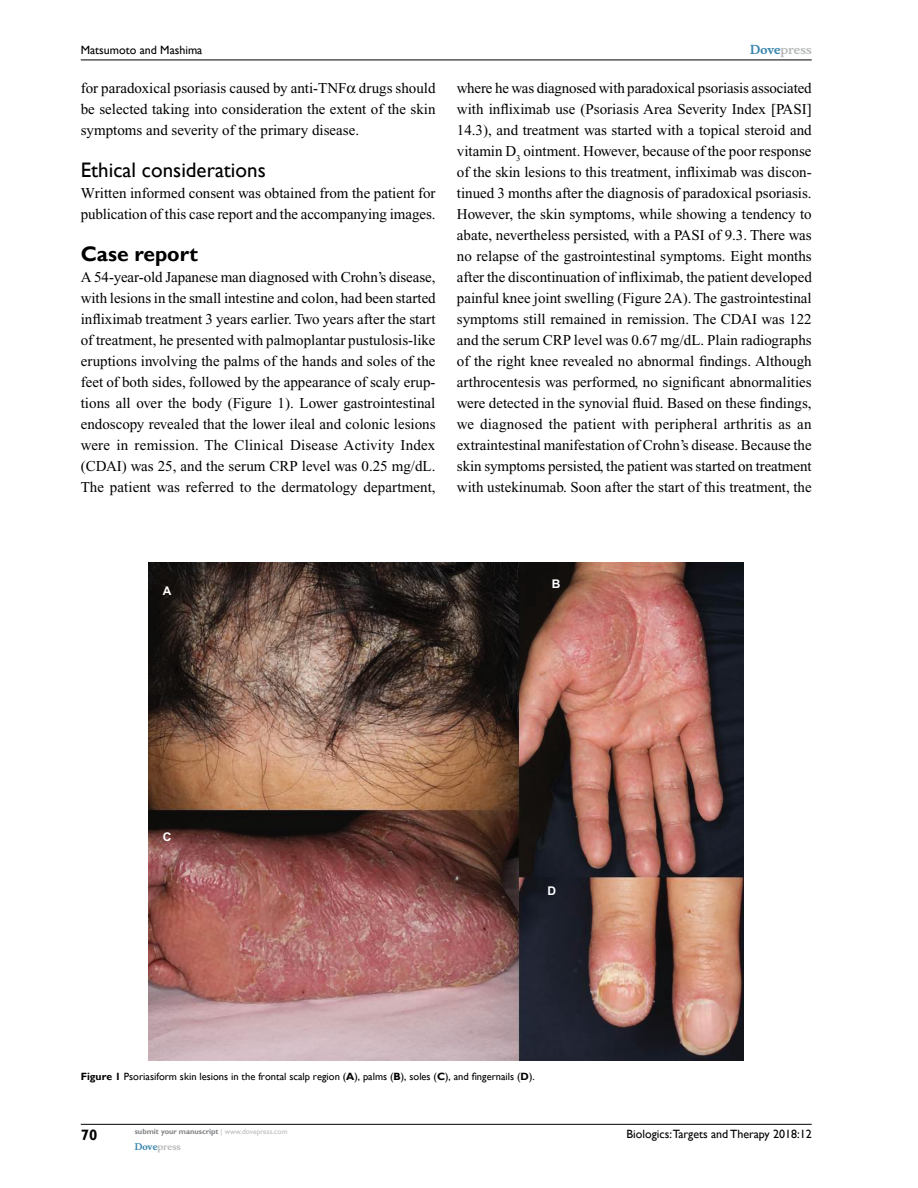
<style>
.page{position:relative;width:918px;height:1188px;background:#fff}
.page>*{position:absolute;margin:0;border:0;box-sizing:border-box;transform-origin:0 0}
.t1{font:21px "Gill Sans";color:#000}
.t2{font:700 21px "Gill Sans";color:#000}
.t3{font:15px/21px "Times New Roman";color:#000;text-align:justify}
.t4{font:700 15px "Gill Sans";color:#000}
.t5{font:12px "Gill Sans";color:#000}
.t6{font:700 12px "Musee";color:#b8babc}
.t7{font:700 12px "Arial";color:#fff}
.t8{font:10.5px "Gill Sans";color:#000}
.t9{font:700 9px "Musee";color:#b8babc}
.t10{font:700 7.5px "Gill Sans";color:#808285}
.s1{color:#3785ad}
.s2{font-weight:700}
.s3{font-weight:400;color:#b8babc}
</style>
<div class="page">
<hr style="left:81px;top:1124px;width:731px;height:1px;background:#000">
<hr style="left:81px;top:60px;width:731px;height:1px;background:#000">
<img style="left:149px;top:562px;width:595px;height:498px">
<p class="t5" style="left:81px;top:43px;width:123px">Matsumoto and Mashima</p>
<p class="t3" style="left:81px;top:77px;width:356px">for paradoxical psoriasis caused by anti-TNF drugs should be selected taking into consideration the extent of the skin symptoms and severity of the primary disease.</p>
<h1 class="t1" style="left:81px;top:157px;width:186px">Ethical considerations</h1>
<p class="t3" style="left:81px;top:182px;width:356px">Written informed consent was obtained from the patient for publication of this case report and the accompanying images.</p>
<h1 class="t2" style="left:81px;top:241px;width:119px">Case report</h1>
<p class="t3" style="left:81px;top:266px;width:357px">A 54-year-old Japanese man diagnosed with Crohn’s disease, with lesions in the small intestine and colon, had been started infliximab treatment 3 years earlier. Two years after the start of treatment, he presented with palmoplantar pustulosis-like eruptions involving the palms of the hands and soles of the feet of both sides, followed by the appearance of scaly erup&shy;tions all over the body (Figure 1). Lower gastrointestinal endoscopy revealed that the lower ileal and colonic lesions were in remission. The Clinical Disease Activity Index (CDAI) was 25, and the serum CRP level was 0.25 mg/dL.<br>The patient was referred to the dermatology department,</p>
<p class="t6" style="left:750px;top:43px;width:63px"><span class="s1">Dove</span>press</p>
<p class="t3" style="left:457px;top:77px;width:356px">where he was diagnosed with paradoxical psoriasis associated with infliximab use (Psoriasis Area Severity Index [PASI] 14.3), and treatment was started with a topical steroid and vitamin D<sub>3</sub> ointment. However, because of the poor response of the skin lesions to this treatment, infliximab was discon&shy;tinued 3 months after the diagnosis of paradoxical psoriasis.<br>However, the skin symptoms, while showing a tendency to abate, nevertheless persisted, with a PASI of 9.3. There was no relapse of the gastrointestinal symptoms. Eight months after the discontinuation of infliximab, the patient developed painful knee joint swelling (Figure 2A). The gastrointestinal symptoms still remained in remission. The CDAI was 122 and the serum CRP level was 0.67 mg/dL. Plain radiographs of the right knee revealed no abnormal findings. Although arthrocentesis was performed, no significant abnormalities were detected in the synovial fluid. Based on these findings, we diagnosed the patient with peripheral arthritis as an extraintestinal manifestation of Crohn’s disease. Because the skin symptoms persisted, the patient was started on treatment with ustekinumab. Soon after the start of this treatment, the</p>
<p class="t7" style="left:163px;top:582px;width:10px">A</p>
<p class="t7" style="left:552px;top:575px;width:10px">B</p>
<p class="t7" style="left:163px;top:829px;width:10px">C</p>
<p class="t7" style="left:548px;top:882px;width:10px">D</p>
<p class="t8" style="left:81px;top:1070px;width:455px"><span class="s2">Figure 1</span> Psoriasiform skin lesions in the frontal scalp region (<span class="s2">A</span>), palms (<span class="s2">B</span>), soles (<span class="s2">C</span>), and fingernails (<span class="s2">D</span>).</p>
<p class="t4" style="left:81px;top:1126px;width:18px">70</p>
<p class="t10" style="left:135px;top:1127px;width:154px">submit your manuscript <span class="s3">| www.dovepress.com</span></p>
<p class="t9" style="left:135px;top:1141px;width:48px"><span class="s1">Dove</span>press</p>
<p class="t5" style="left:627px;top:1127px;width:187px">Biologics:Targets and Therapy 2018:12</p>
</div>
